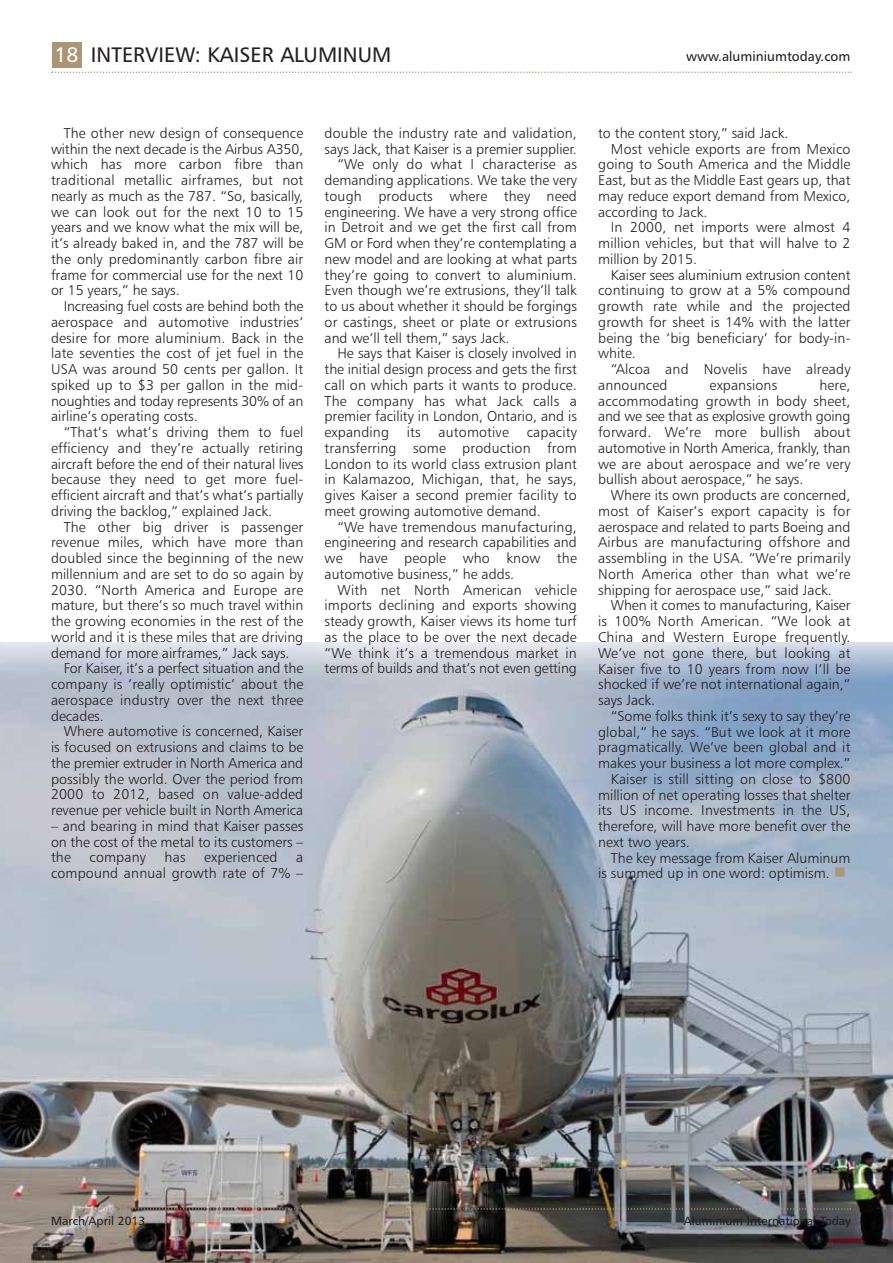
<style>
.page{position:relative;width:893px;height:1263px;background:#fff}
.page>*{position:absolute;margin:0;border:0;box-sizing:border-box;transform-origin:0 0}
.t1{font:21px "Humanist 777 BT Roman B";color:#231f20}
.t2{font:14.25px/15.8px "Humanist 777 BT Light B";color:#231f20;text-align:justify}
.t3{font:13.5px "Humanist 777 BT Roman B";color:#231f20}
.t4{font:12px "Humanist 777 BT Roman B";color:#231f20}
.s1{color:#fff}
.s2{font-family:"Newspaper Pi BT";font-size:18px;color:#aa9677}
</style>
<div class="page">
<img style="left:0;top:642px;width:893px;height:621px">
<svg style="left:51px;top:1208px;width:800px;height:2px;background:#72695d"></svg>
<svg style="left:51px;top:72px;width:801px;height:1px"></svg>
<div style="left:52px;top:43px;width:30px;height:25px;background:#aa9677"></div>
<h1 class="t1" style="left:55px;top:44px;width:338px"><span class="s1">18</span> INTERVIEW: KAISER ALUMINUM</h1>
<p class="t3" style="left:686px;top:50px;width:166px">www.aluminiumtoday.com</p>
<p class="t2" style="left:51px;top:126px;width:254px;text-indent:13px">The other new design of consequence within the next decade is the Airbus A350, which has more carbon fibre than traditional metallic airframes, but not nearly as much as the 787. “So, basically, we can look out for the next 10 to 15 years and we know what the mix will be, it’s already baked in, and the 787 will be the only predominantly carbon fibre air frame for commercial use for the next 10 or 15 years,” he says.</p>
<p class="t2" style="left:51px;top:299px;width:254px;text-indent:13px">Increasing fuel costs are behind both the aerospace and automotive industries’ desire for more aluminium. Back in the late seventies the cost of jet fuel in the USA was around 50 cents per gallon. It spiked up to $3 per gallon in the mid&shy;noughties and today represents 30% of an airline’s operating costs.</p>
<p class="t2" style="left:51px;top:425px;width:254px;text-indent:13px">“That’s what’s driving them to fuel efficiency and they’re actually retiring aircraft before the end of their natural lives because they need to get more fuel&shy;efficient aircraft and that’s what’s partially driving the backlog,” explained Jack.</p>
<p class="t2" style="left:64px;top:519px;width:241px">The other big driver is passenger</p>
<p class="t2" style="left:51px;top:535px;width:254px">revenue miles, which have more than</p>
<p class="t2" style="left:51px;top:551px;width:254px">doubled since the beginning of the new</p>
<p class="t2" style="left:51px;top:567px;width:254px">millennium and are set to do so again by</p>
<p class="t2" style="left:51px;top:582px;width:254px">2030. “North America and Europe are</p>
<p class="t2" style="left:51px;top:598px;width:254px">mature, but there’s so much travel within</p>
<p class="t2" style="left:51px;top:614px;width:254px">the growing economies in the rest of the</p>
<p class="t2" style="left:51px;top:630px;width:254px">world and it is these miles that are driving</p>
<p class="t2" style="left:51px;top:645px;width:240px">demand for more airframes,” Jack says.</p>
<p class="t2" style="left:64px;top:661px;width:241px">For Kaiser, it’s a perfect situation and the</p>
<p class="t2" style="left:51px;top:677px;width:254px">company is ‘really optimistic’ about the</p>
<p class="t2" style="left:51px;top:693px;width:254px">aerospace industry over the next three</p>
<p class="t2" style="left:51px;top:708px;width:54px">decades.</p>
<p class="t2" style="left:64px;top:724px;width:241px">Where automotive is concerned, Kaiser</p>
<p class="t2" style="left:51px;top:740px;width:254px">is focused on extrusions and claims to be</p>
<p class="t2" style="left:51px;top:756px;width:254px">the premier extruder in North America and</p>
<p class="t2" style="left:51px;top:771px;width:254px">possibly the world. Over the period from</p>
<p class="t2" style="left:51px;top:787px;width:254px">2000 to 2012, based on value-added</p>
<p class="t2" style="left:51px;top:803px;width:254px">revenue per vehicle built in North America</p>
<p class="t2" style="left:51px;top:819px;width:254px">– and bearing in mind that Kaiser passes on the cost of the metal to its customers – the</p>
<p class="t2" style="left:90px;top:850px;width:58px">company</p>
<p class="t2" style="left:165px;top:850px;width:22px">has</p>
<p class="t2" style="left:204px;top:850px;width:75px">experienced</p>
<p class="t2" style="left:51px;top:850px;width:254px;text-align:right">a<br>compound annual growth rate of 7% –</p>
<p class="t2" style="left:325px;top:126px;width:254px">double the industry rate and validation,</p>
<p class="t2" style="left:325px;top:141px;width:254px">says Jack, that Kaiser is a premier supplier.</p>
<p class="t2" style="left:337px;top:157px;width:241px">“We only do what I characterise as</p>
<p class="t2" style="left:325px;top:173px;width:254px">demanding applications. We take the very</p>
<p class="t2" style="left:325px;top:189px;width:254px">tough products where they need</p>
<p class="t2" style="left:325px;top:204px;width:254px">engineering. We have a very strong office</p>
<p class="t2" style="left:325px;top:220px;width:254px">in Detroit and we get the first call from</p>
<p class="t2" style="left:325px;top:236px;width:254px">GM or Ford when they’re contemplating a</p>
<p class="t2" style="left:325px;top:252px;width:254px">new model and are looking at what parts</p>
<p class="t2" style="left:325px;top:267px;width:254px">they’re going to convert to aluminium.</p>
<p class="t2" style="left:325px;top:283px;width:254px">Even though we’re extrusions, they’ll talk</p>
<p class="t2" style="left:325px;top:299px;width:254px">to us about whether it should be forgings</p>
<p class="t2" style="left:325px;top:315px;width:254px">or castings, sheet or plate or extrusions</p>
<p class="t2" style="left:325px;top:330px;width:186px">and we’ll tell them,” says Jack.</p>
<p class="t2" style="left:337px;top:346px;width:241px">He says that Kaiser is closely involved in</p>
<p class="t2" style="left:325px;top:362px;width:254px">the initial design process and gets the first</p>
<p class="t2" style="left:325px;top:378px;width:254px">call on which parts it wants to produce.</p>
<p class="t2" style="left:325px;top:393px;width:254px">The company has what Jack calls a</p>
<p class="t2" style="left:325px;top:409px;width:254px">premier facility in London, Ontario, and is</p>
<p class="t2" style="left:325px;top:425px;width:66px">expanding</p>
<p class="t2" style="left:407px;top:425px;width:15px">its</p>
<p class="t2" style="left:439px;top:425px;width:72px">automotive</p>
<p class="t2" style="left:325px;top:425px;width:254px;text-indent:202px">capacity transferring some production from London to its world class extrusion plant in Kalamazoo, Michigan, that, he says, gives Kaiser a second premier facility to meet growing automotive demand.</p>
<p class="t2" style="left:325px;top:519px;width:254px;text-indent:13px">“We have tremendous manufacturing, engineering and research capabilities and we have people who know the automotive business,” he adds.</p>
<p class="t2" style="left:325px;top:582px;width:254px;text-indent:13px">With net North American vehicle imports declining and exports showing steady growth, Kaiser views its home turf as the place to be over the next decade “We think it’s a tremendous market in terms of builds and that’s not even getting</p>
<p class="t2" style="left:598px;top:126px;width:192px">to the content story,” said Jack.</p>
<p class="t2" style="left:611px;top:141px;width:241px">Most vehicle exports are from Mexico</p>
<p class="t2" style="left:598px;top:157px;width:254px">going to South America and the Middle</p>
<p class="t2" style="left:598px;top:173px;width:254px">East, but as the Middle East gears up, that</p>
<p class="t2" style="left:598px;top:189px;width:254px">may reduce export demand from Mexico,</p>
<p class="t2" style="left:598px;top:204px;width:111px">according to Jack.</p>
<p class="t2" style="left:611px;top:220px;width:241px">In 2000, net imports were almost 4</p>
<p class="t2" style="left:598px;top:236px;width:254px">million vehicles, but that will halve to 2</p>
<p class="t2" style="left:598px;top:252px;width:100px">million by 2015.</p>
<p class="t2" style="left:611px;top:267px;width:241px">Kaiser sees aluminium extrusion content</p>
<p class="t2" style="left:598px;top:283px;width:254px">continuing to grow at a 5% compound</p>
<p class="t2" style="left:598px;top:299px;width:254px">growth rate while and the projected</p>
<p class="t2" style="left:598px;top:315px;width:254px">growth for sheet is 14% with the latter</p>
<p class="t2" style="left:598px;top:330px;width:254px">being the ‘big beneficiary’ for body-in-</p>
<p class="t2" style="left:598px;top:346px;width:39px">white.</p>
<p class="t2" style="left:611px;top:362px;width:241px">“Alcoa and Novelis have already</p>
<p class="t2" style="left:598px;top:378px;width:71px">announced</p>
<p class="t2" style="left:710px;top:378px;width:69px">expansions</p>
<p class="t2" style="left:598px;top:378px;width:254px;text-indent:221px">here, accommodating growth in body sheet, and we see that as explosive growth going forward. We’re more bullish about automotive in North America, frankly, than we are about aerospace and we’re very bullish about aerospace,” he says.</p>
<p class="t2" style="left:598px;top:488px;width:254px;text-indent:13px">Where its own products are concerned, most of Kaiser’s export capacity is for aerospace and related to parts Boeing and Airbus are manufacturing offshore and assembling in the USA. “We’re primarily North America other than what we’re shipping for aerospace use,” said Jack.</p>
<p class="t2" style="left:598px;top:598px;width:254px;text-indent:13px">When it comes to manufacturing, Kaiser is 100% North American. “We look at China and Western Europe frequently.<br>We’ve not gone there, but looking at Kaiser five to 10 years from now I’ll be shocked if we’re not international again,” says Jack.</p>
<p class="t2" style="left:611px;top:709px;width:241px">“Some folks think it’s sexy to say they’re</p>
<p class="t2" style="left:598px;top:724px;width:254px">global,” he says. “But we look at it more</p>
<p class="t2" style="left:598px;top:740px;width:254px">pragmatically. We’ve been global and it</p>
<p class="t2" style="left:598px;top:756px;width:254px">makes your business a lot more complex.”</p>
<p class="t2" style="left:611px;top:772px;width:241px">Kaiser is still sitting on close to $800</p>
<p class="t2" style="left:598px;top:787px;width:254px">million of net operating losses that shelter</p>
<p class="t2" style="left:598px;top:803px;width:254px">its US income. Investments in the US,</p>
<p class="t2" style="left:598px;top:819px;width:254px">therefore, will have more benefit over the</p>
<p class="t2" style="left:598px;top:835px;width:93px">next two years.</p>
<p class="t2" style="left:611px;top:850px;width:241px">The key message from Kaiser Aluminum</p>
<p class="t2" style="left:598px;top:866px;width:249px">is summed up in one word: optimism. <span class="s2">-</span></p>
<p class="t4" style="left:51px;top:1214px;width:96px">March/April 2013</p>
<p class="t4" style="left:684px;top:1214px;width:168px">Aluminium International Today</p>
</div>
